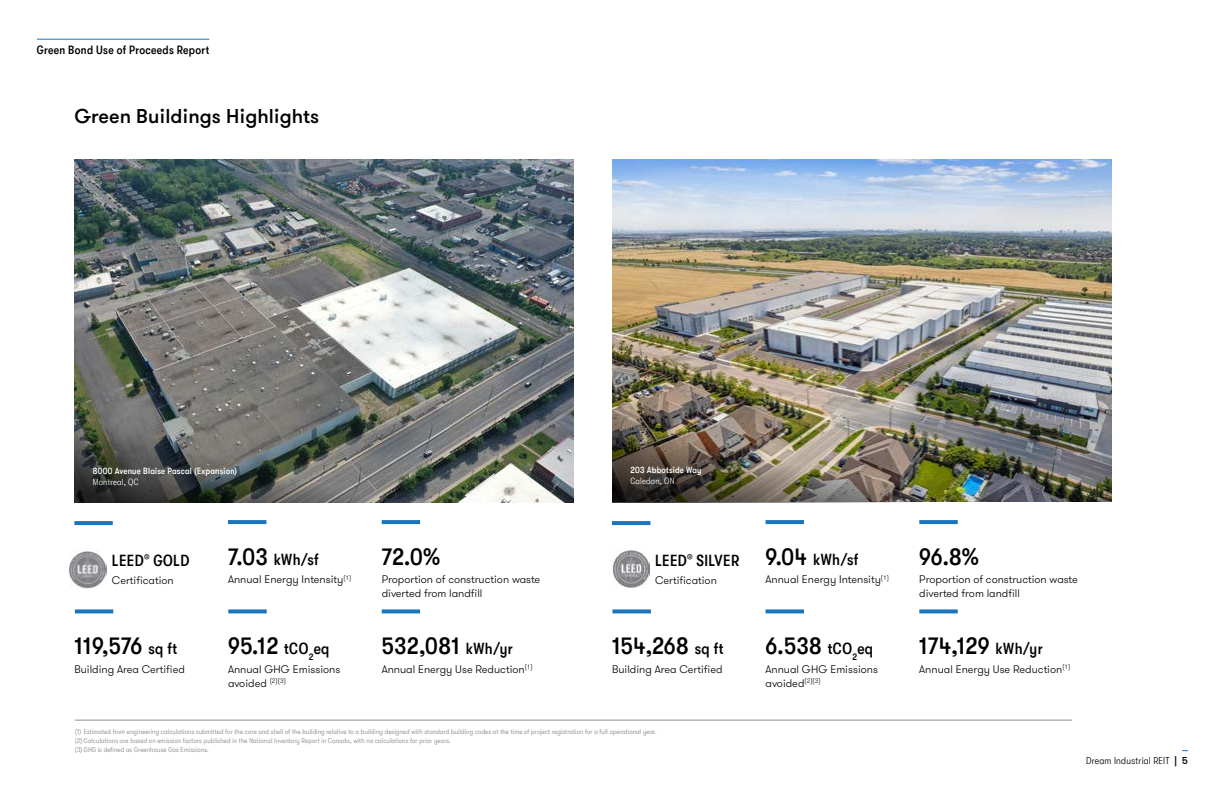
<style>
.page{position:relative;width:1224px;height:792px;background:#fff}
.page>*{position:absolute;margin:0;border:0;box-sizing:border-box;transform-origin:0 0}
.t1{font:500 condensed 24px "GT Walsheim";letter-spacing:.025em;color:#000}
.t2{font:500 20px "GT Walsheim";color:#000}
.t3{font:500 condensed 16px "GT Walsheim";letter-spacing:.025em;color:#000}
.t4{font:500 condensed 12px "GT Walsheim";letter-spacing:.025em;color:#000}
.t5{font:300 11px/14px "GT Walsheim";color:#000}
.t6{font:300 condensed 10px "GT Walsheim";letter-spacing:.025em;color:#000}
.t7{font:500 condensed 9px "GT Walsheim";letter-spacing:.025em;color:#fff}
.t8{font:300 condensed 9px "GT Walsheim";letter-spacing:.025em;color:#fff}
.t9{font:300 condensed 7px/9px "GT Walsheim";letter-spacing:.025em;color:#808285}
.s1{font-size:24px}
.s2{font-size:16px}
.s3{font-weight:500;font-stretch:normal}
</style>
<div class="page">
<img style="left:74px;top:159px;width:500px;height:344px">
<img style="left:612px;top:159px;width:499px;height:343px">
<svg style="left:228px;top:520px;width:38px;height:4px"></svg>
<svg style="left:766px;top:520px;width:38px;height:4px"></svg>
<svg style="left:382px;top:520px;width:38px;height:4px"></svg>
<svg style="left:919px;top:520px;width:39px;height:4px"></svg>
<svg style="left:75px;top:609px;width:38px;height:4px"></svg>
<svg style="left:228px;top:609px;width:39px;height:4px"></svg>
<svg style="left:766px;top:609px;width:38px;height:4px"></svg>
<svg style="left:612px;top:609px;width:39px;height:4px"></svg>
<svg style="left:74px;top:521px;width:39px;height:4px"></svg>
<svg style="left:612px;top:521px;width:38px;height:4px"></svg>
<svg style="left:382px;top:609px;width:38px;height:4px"></svg>
<svg style="left:919px;top:609px;width:39px;height:4px"></svg>
<hr style="left:75px;top:720px;width:997px;height:1px;background:#8b8f91">
<img style="left:74px;top:346px;width:300px;height:157px">
<img style="left:612px;top:339px;width:331px;height:164px">
<img style="left:69px;top:551px;width:37px;height:37px">
<img style="left:612px;top:549px;width:37px;height:38px">
<hr style="left:37px;top:39px;width:172px;height:1px;background:#1b75bc">
<h3 class="t4" style="left:37px;top:43px;width:174px">Green Bond Use of Proceeds Report</h3>
<h2 class="t2" style="left:74px;top:103px;width:246px">Green Buildings Highlights</h2>
<p class="t7" style="left:93px;top:466px;width:146px">8000 Avenue Blaise Pascal (Expansion)</p>
<p class="t8" style="left:93px;top:477px;width:47px">Montreal, QC</p>
<p class="t7" style="left:630px;top:465px;width:73px">203 Abbotside Way</p>
<p class="t8" style="left:630px;top:476px;width:46px">Caledon, ON</p>
<h3 class="t3" style="left:112px;top:552px;width:79px">LEED<sup>®</sup> GOLD</h3>
<h3 class="t5" style="left:112px;top:574px;width:63px">Certification</h3>
<h3 class="t3" style="left:228px;top:551px;width:92px"><span class="s1">7.03</span> kWh/sf</h3>
<h3 class="t5" style="left:228px;top:573px;width:125px">Annual Energy Intensity<sup>(1)</sup></h3>
<h1 class="t1" style="left:382px;top:543px;width:60px">72.0%</h1>
<h3 class="t5" style="left:382px;top:573px;width:160px">Proportion of construction waste diverted from landfill</h3>
<h3 class="t3" style="left:655px;top:552px;width:86px">LEED<sup>®</sup> SILVER</h3>
<h3 class="t5" style="left:655px;top:574px;width:63px">Certification</h3>
<h3 class="t3" style="left:766px;top:551px;width:94px"><span class="s1">9.04</span> kWh/sf</h3>
<h3 class="t5" style="left:766px;top:573px;width:125px">Annual Energy Intensity<sup>(1)</sup></h3>
<h1 class="t1" style="left:919px;top:543px;width:61px">96.8%</h1>
<h3 class="t5" style="left:919px;top:573px;width:160px">Proportion of construction waste diverted from landfill</h3>
<h1 class="t1" style="left:74px;top:633px;width:104px">119,576 <span class="s2">sq ft</span></h1>
<h3 class="t5" style="left:74px;top:662px;width:112px">Building Area Certified</h3>
<h1 class="t1" style="left:228px;top:633px;width:103px">95.12 <span class="s2">tCO</span><sub>2</sub><span class="s2">eq</span></h1>
<h3 class="t5" style="left:228px;top:662px;width:114px">Annual GHG Emissions avoided <sup>(2)(3)</sup></h3>
<h1 class="t1" style="left:382px;top:633px;width:133px">532,081 <span class="s2">kWh/yr</span></h1>
<h3 class="t5" style="left:382px;top:662px;width:153px">Annual Energy Use Reduction<sup>(1)</sup></h3>
<h1 class="t1" style="left:612px;top:633px;width:113px">154,268 <span class="s2">sq ft</span></h1>
<h3 class="t5" style="left:612px;top:662px;width:112px">Building Area Certified</h3>
<h1 class="t1" style="left:766px;top:633px;width:109px">6.538 <span class="s2">tCO</span><sub>2</sub><span class="s2">eq</span></h1>
<h3 class="t5" style="left:766px;top:662px;width:114px">Annual GHG Emissions avoided<sup>(2)(3)</sup></h3>
<h1 class="t1" style="left:919px;top:633px;width:125px">174,129 <span class="s2">kWh/yr</span></h1>
<h3 class="t5" style="left:919px;top:662px;width:153px">Annual Energy Use Reduction<sup>(1)</sup></h3>
<p class="t9" style="left:75px;top:728px;width:583px">(1) Estimated from engineering calculations submitted for the core and shell of the building relative to a building designed with standard building codes at the time of project registration for a full operational year. (2) Calculations are based on emission factors published in the National Inventory Report in Canada, with no calculations for prior years.<br>(3) GHG is defined as Greenhouse Gas Emissions.</p>
<h3 class="t6" style="left:1086px;top:755px;width:103px">Dream Industrial REIT <span class="s3">| 5</span></h3>
</div>
